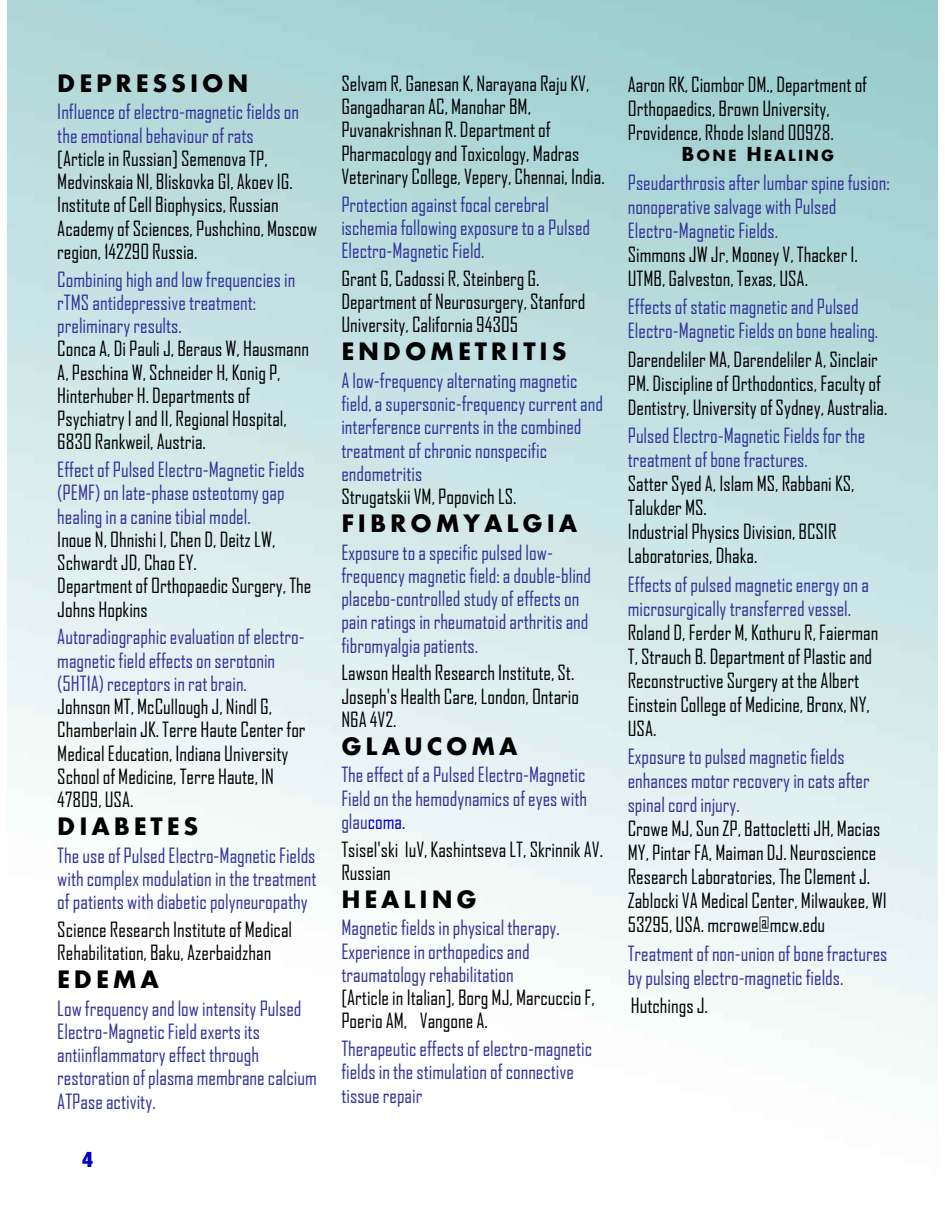
<style>
.page{position:relative;width:945px;height:1215px;background:#fff}
.page>*{position:absolute;margin:0;border:0;box-sizing:border-box;transform-origin:0 0}
.t1{font:700 26.1px "Aharoni";letter-spacing:.15em;color:#000}
.t2{font:21px "Basic Sans Heavy SF Bold";color:#00c}
.t3{font:20.1px/23.2px "Agency FB";color:#000}
.t4{font:20.1px/23.2px "Agency FB";color:#339}
.t5{font:700 16.8px "Aharoni";letter-spacing:.125em;color:#000}
.s1{color:#00c}
.s2{font-size:21px}
</style>
<div class="page">
<p class="t1" style="left:57px;top:72px;width:193px">DEPRESSION</p>
<p class="t4" style="left:57px;top:102px;width:243px">Influence of electro-magnetic fields on the emotional behaviour of rats</p>
<p class="t3" style="left:57px;top:148px;width:262px">[Article in Russian] Semenova TP, Medvinskaia NI, Bliskovka GI, Akoev IG.<br>Institute of Cell Biophysics, Russian Academy of Sciences, Pushchino, Moscow region, 142290 Russia.</p>
<p class="t4" style="left:57px;top:269px;width:240px">Combining high and low frequencies in rTMS antidepressive treatment: preliminary results.</p>
<p class="t3" style="left:57px;top:339px;width:253px">Conca A, Di Pauli J, Beraus W, Hausmann A, Peschina W, Schneider H, Konig P, Hinterhuber H. Departments of Psychiatry I and II, Regional Hospital, 6830 Rankweil, Austria.</p>
<p class="t4" style="left:57px;top:460px;width:249px">Effect of Pulsed Electro-Magnetic Fields (PEMF) on late-phase osteotomy gap healing in a canine tibial model.</p>
<p class="t3" style="left:57px;top:529px;width:256px">Inoue N, Ohnishi I, Chen D, Deitz LW,<br>Schwardt JD, Chao EY.<br>Department of Orthopaedic Surgery, The<br>Johns Hopkins</p>
<p class="t4" style="left:57px;top:627px;width:249px">Autoradiographic evaluation of electro&shy;magnetic field effects on serotonin (5HT1A) receptors in rat brain.</p>
<p class="t3" style="left:57px;top:697px;width:250px">Johnson MT, McCullough J, Nindl G,<br>Chamberlain JK. Terre Haute Center for<br>Medical Education, Indiana University<br>School of Medicine, Terre Haute, IN<br>47809, USA.</p>
<p class="t1" style="left:57px;top:816px;width:143px">DIABETES</p>
<p class="t4" style="left:57px;top:845px;width:261px;text-align:justify">The use of Pulsed Electro-Magnetic Fields with complex modulation in the treatment of patients with diabetic polyneuropathy</p>
<p class="t3" style="left:57px;top:919px;width:236px">Science Research Institute of Medical<br>Rehabilitation, Baku, Azerbaidzhan</p>
<p class="t1" style="left:57px;top:969px;width:103px">EDEMA</p>
<p class="t4" style="left:57px;top:998px;width:261px">Low frequency and low intensity Pulsed Electro-Magnetic Field exerts its antiinflammatory effect through restoration of plasma membrane calcium ATPase activity.</p>
<p class="t2" style="left:82px;top:1151px;width:13px">4</p>
<p class="t3" style="left:341px;top:73px;width:265px">Selvam R, Ganesan K, Narayana Raju KV, Gangadharan AC, Manohar BM, Puvanakrishnan R. Department of Pharmacology and Toxicology, Madras Veterinary College, Vepery, Chennai, India.</p>
<p class="t4" style="left:341px;top:194px;width:250px">Protection against focal cerebral ischemia following exposure to a Pulsed<br>Electro-Magnetic Field.</p>
<p class="t3" style="left:341px;top:268px;width:246px">Grant G, Cadossi R, Steinberg G.<br>Department of Neurosurgery, Stanford<br>University, California 94305</p>
<p class="t1" style="left:341px;top:341px;width:227px">ENDOMETRITIS</p>
<p class="t4" style="left:341px;top:370px;width:263px">A low-frequency alternating magnetic field, a supersonic-frequency current and interference currents in the combined treatment of chronic nonspecific endometritis</p>
<p class="t3" style="left:341px;top:487px;width:177px">Strugatskii VM, Popovich LS.</p>
<p class="t1" style="left:341px;top:513px;width:238px">FIBROMYALGIA</p>
<p class="t4" style="left:341px;top:542px;width:251px">Exposure to a specific pulsed low&shy;frequency magnetic field: a double-blind placebo-controlled study of effects on pain ratings in rheumatoid arthritis and fibromyalgia patients.</p>
<p class="t3" style="left:341px;top:663px;width:239px">Lawson Health Research Institute, St.<br>Joseph's Health Care, London, Ontario<br>N6A 4V2.</p>
<p class="t1" style="left:341px;top:735px;width:178px">GLAUCOMA</p>
<p class="t4" style="left:341px;top:765px;width:247px;text-align:justify">The effect of a Pulsed Electro-Magnetic Field on the hemodynamics of eyes with glau<span class="s1">coma.</span></p>
<p class="t3" style="left:341px;top:839px;width:263px">Tsisel'ski IuV, Kashintseva LT, Skrinnik AV.<br>Russian</p>
<p class="t1" style="left:341px;top:888px;width:137px">HEALING</p>
<p class="t4" style="left:341px;top:918px;width:220px">Magnetic fields in physical therapy.<br>Experience in orthopedics and traumatology rehabilitation</p>
<p class="t3" style="left:341px;top:988px;width:255px">[Article in Italian], Borg MJ, Marcuccio F,<br>Poerio AM, Vangone A.</p>
<p class="t4" style="left:341px;top:1039px;width:252px">Therapeutic effects of electro-magnetic fields in the stimulation of connective tissue repair</p>
<p class="t3" style="left:628px;top:74px;width:241px;line-height:24px">Aaron RK, Ciombor DM., Department of<br>Orthopaedics, Brown University,<br>Providence, Rhode Island 00928.</p>
<p class="t5" style="left:682px;top:149px;width:154px"><span class="s2">B</span>ONE <span class="s2">H</span>EALING</p>
<p class="t4" style="left:628px;top:172px;width:263px;line-height:24px">Pseudarthrosis after lumbar spine fusion: nonoperative salvage with Pulsed<br>Electro-Magnetic Fields.</p>
<p class="t3" style="left:628px;top:244px;width:232px;line-height:24px">Simmons JW Jr, Mooney V, Thacker I.<br>UTMB, Galveston, Texas, USA.</p>
<p class="t4" style="left:628px;top:296px;width:252px;line-height:24px">Effects of static magnetic and Pulsed<br>Electro-Magnetic Fields on bone healing.</p>
<p class="t3" style="left:628px;top:349px;width:261px;line-height:24px">Darendeliler MA, Darendeliler A, Sinclair<br>PM. Discipline of Orthodontics, Faculty of<br>Dentistry, University of Sydney, Australia.</p>
<p class="t4" style="left:628px;top:425px;width:239px;line-height:24px">Pulsed Electro-Magnetic Fields for the treatment of bone fractures.</p>
<p class="t3" style="left:628px;top:473px;width:228px;line-height:24px">Satter Syed A, Islam MS, Rabbani KS,<br>Talukder MS.<br>Industrial Physics Division, BCSIR<br>Laboratories, Dhaka.</p>
<p class="t4" style="left:628px;top:574px;width:243px;line-height:24px">Effects of pulsed magnetic energy on a microsurgically transferred vessel.</p>
<p class="t3" style="left:628px;top:622px;width:252px;line-height:24px">Roland D, Ferder M, Kothuru R, Faierman<br>T, Strauch B. Department of Plastic and<br>Reconstructive Surgery at the Albert<br>Einstein College of Medicine, Bronx, NY,<br>USA.</p>
<p class="t4" style="left:628px;top:746px;width:244px;line-height:24px">Exposure to pulsed magnetic fields enhances motor recovery in cats after spinal cord injury.</p>
<p class="t3" style="left:628px;top:818px;width:261px;line-height:24px">Crowe MJ, Sun ZP, Battocletti JH, Macias MY, Pintar FA, Maiman DJ. Neuroscience Research Laboratories, The Clement J.<br>Zablocki VA Medical Center, Milwaukee, WI 53295, USA. mcrowe@mcw.edu</p>
<p class="t4" style="left:628px;top:943px;width:261px;line-height:24px">Treatment of non-union of bone fractures by pulsing electro-magnetic fields.</p>
<p class="t3" style="left:631px;top:996px;width:79px">Hutchings J.</p>
</div>
